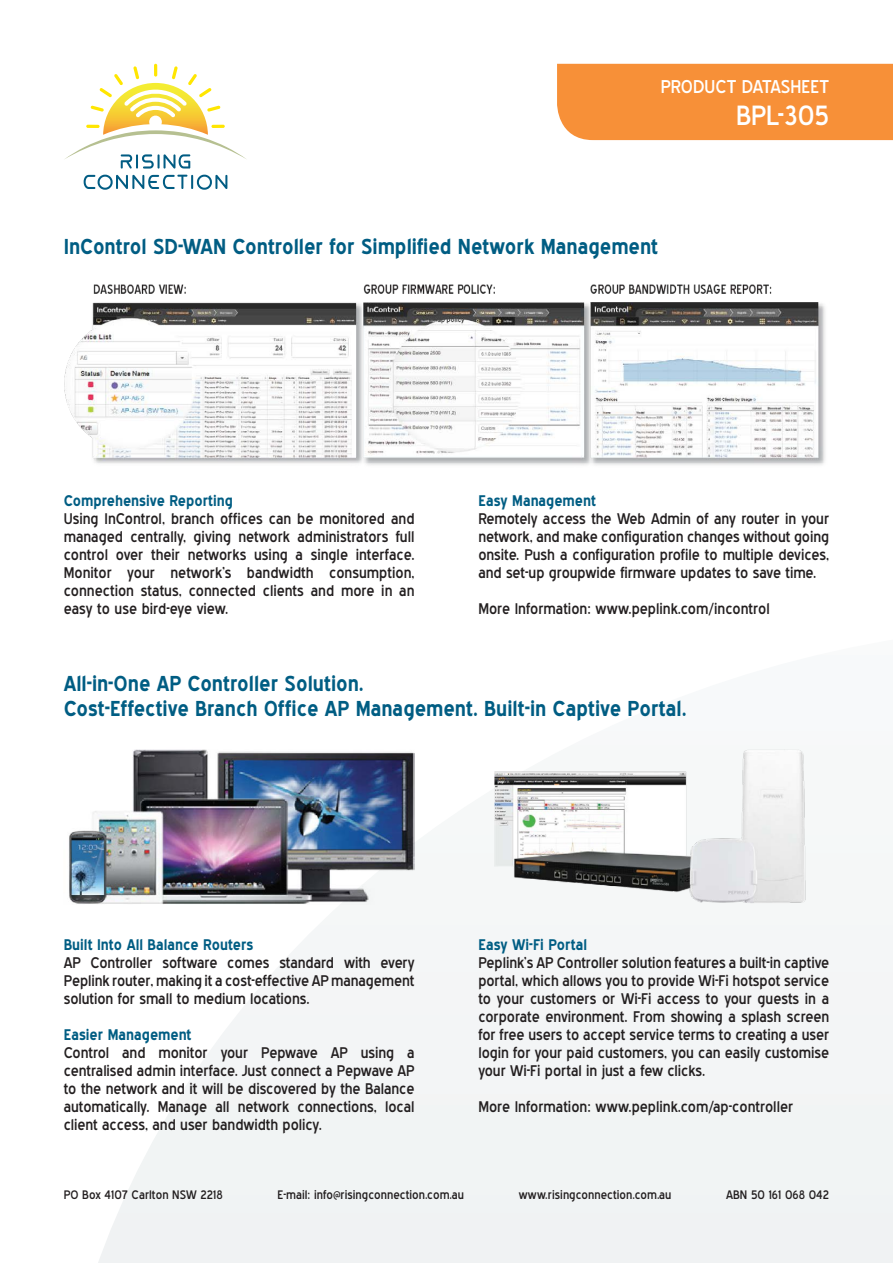
<style>
.page{position:relative;width:893px;height:1263px;background:#fff}
.page>*{position:absolute;margin:0;border:0;box-sizing:border-box;transform-origin:0 0}
.t1{font:27px "Blue Highway";color:#fff}
.Sub_Heading{font:700 21px "Blue Highway";color:#005d83}
.t2{font:18px "Blue Highway";color:#fff}
.RC_Body_Text{font:15px/18px "Blue Highway";letter-spacing:-.005em;color:#231f20;text-align:justify}
.RC_Body_Text-2{font:700 15px "Blue Highway";color:#005d83}
.t3{font:12px "Blue Highway";letter-spacing:.005em;color:#231f20}
</style>
<div class="page">
<svg style="left:98px;top:904px;width:795px;height:359px"></svg>
<div style="left:557px;top:64px;width:336px;height:76px;background:#f79038"></div>
<svg style="left:65px;top:64px;width:181px;height:126px"></svg>
<img style="left:64px;top:285px;width:761px;height:180px">
<img style="left:69px;top:749px;width:346px;height:155px">
<img style="left:494px;top:749px;width:312px;height:155px">
<p class="t2" style="left:661px;top:75px;width:170px">PRODUCT DATASHEET</p>
<h1 class="t1" style="left:736px;top:99px;width:95px">BPL-305</h1>
<p class="Sub_Heading" style="left:64px;top:234px;width:596px">InControl SD-WAN Controller for Simplified Network Management</p>
<p class="RC_Body_Text-2" style="left:64px;top:492px;width:171px">Comprehensive Reporting</p>
<p class="RC_Body_Text" style="left:64px;top:510px;width:352px">Using InControl, branch offices can be monitored and managed centrally, giving network administrators full control over their networks using a single interface.<br>Monitor your network’s bandwidth consumption, connection status, connected clients and more in an easy to use bird-eye view.</p>
<p class="RC_Body_Text-2" style="left:478px;top:492px;width:119px">Easy Management</p>
<p class="RC_Body_Text" style="left:478px;top:510px;width:352px">Remotely access the Web Admin of any router in your network, and make configuration changes without going onsite. Push a configuration profile to multiple devices, and set-up groupwide firmware updates to save time.</p>
<p class="RC_Body_Text" style="left:478px;top:600px;width:293px">More Information: www.peplink.com/incontrol</p>
<p class="Sub_Heading" style="left:64px;top:671px;width:302px">All-in-One AP Controller Solution.</p>
<p class="Sub_Heading" style="left:64px;top:696px;width:624px">Cost-Effective Branch Office AP Management. Built-in Captive Portal.</p>
<p class="RC_Body_Text-2" style="left:64px;top:936px;width:191px">Built Into All Balance Routers</p>
<p class="RC_Body_Text" style="left:64px;top:954px;width:352px">AP Controller software comes standard with every Peplink router, making it a cost-effective AP management solution for small to medium locations.</p>
<p class="RC_Body_Text-2" style="left:64px;top:1026px;width:129px">Easier Management</p>
<p class="RC_Body_Text" style="left:64px;top:1044px;width:352px">Control and monitor your Pepwave AP using a centralised admin interface. Just connect a Pepwave AP to the network and it will be discovered by the Balance automatically. Manage all network connections, local client access, and user bandwidth policy.</p>
<p class="RC_Body_Text-2" style="left:478px;top:936px;width:110px">Easy Wi-Fi Portal</p>
<p class="RC_Body_Text" style="left:478px;top:954px;width:352px">Peplink’s AP Controller solution features a built-in captive portal, which allows you to provide Wi-Fi hotspot service to your customers or Wi-Fi access to your guests in a corporate environment. From showing a splash screen for free users to accept service terms to creating a user login for your paid customers, you can easily customise your Wi-Fi portal in just a few clicks.</p>
<p class="RC_Body_Text" style="left:478px;top:1098px;width:316px">More Information: www.peplink.com/ap-controller</p>
<p class="t3" style="left:64px;top:1187px;width:160px">PO Box 4107 Carlton NSW 2218</p>
<p class="t3" style="left:277px;top:1187px;width:188px">E-mail: info@risingconnection.com.au</p>
<p class="t3" style="left:519px;top:1187px;width:154px">www.risingconnection.com.au</p>
<p class="t3" style="left:726px;top:1187px;width:105px">ABN 50 161 068 042</p>
</div>
